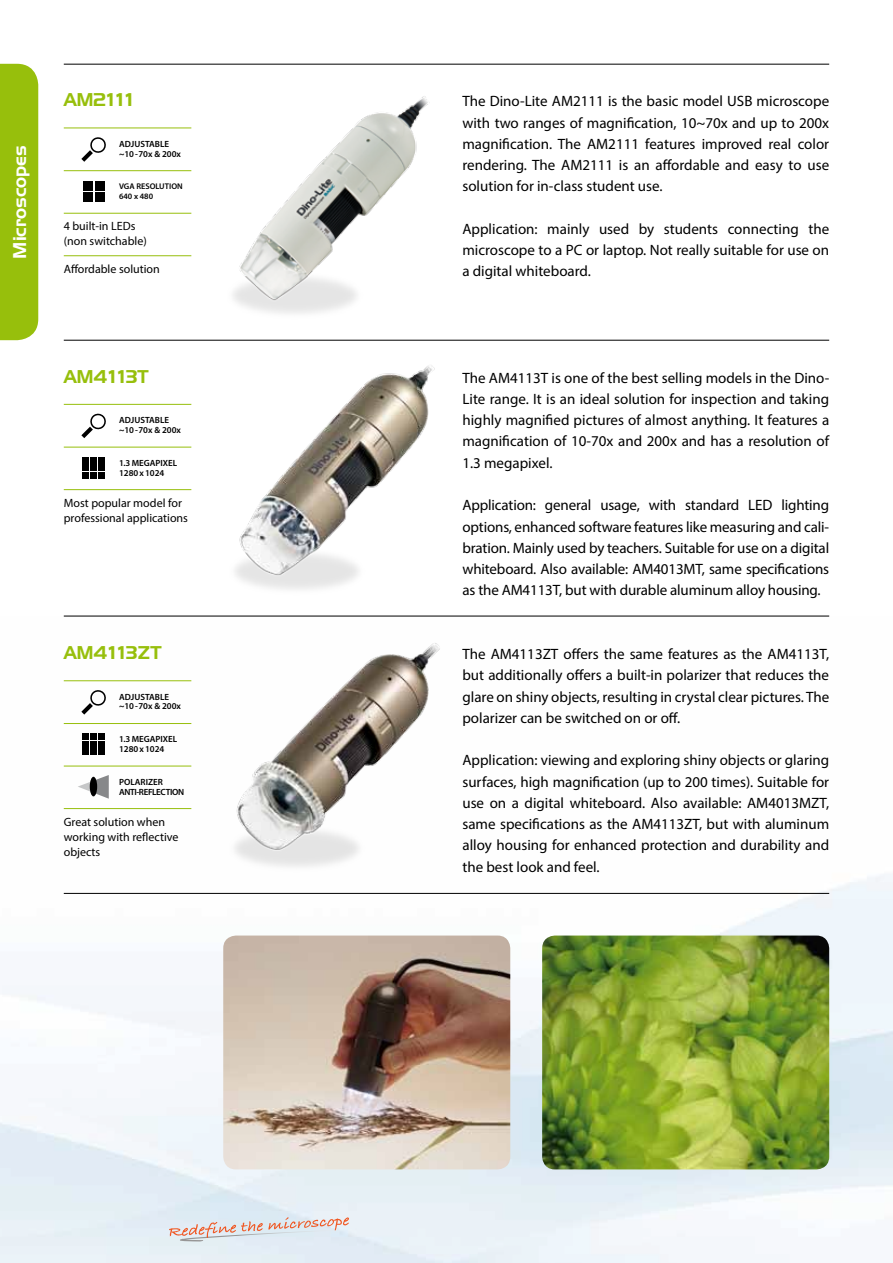
<style>
.page{position:relative;width:893px;height:1263px;background:#fff}
.page>*{position:absolute;margin:0;border:0;box-sizing:border-box;transform-origin:0 0}
.t1{font:18px "Handel Gothic BT";letter-spacing:-.01em;color:#97bf0c}
.t2{font:18px "Handel Gothic BT";color:#fff}
.t3{font:15px/21.3px "Myriad Pro";color:#000;text-align:justify}
.t4{font:12px/15px "Myriad Pro";color:#000}
.t5{font:600 9px/9.6px "Myriad Pro";color:#000}
.t6{font:600 9px/9.6px "Myriad Pro";letter-spacing:-.04em;color:#000}
.t7{font:600 8.25px/9.6px "Myriad Pro";color:#000}
.s1{font-family:"Myriad Pro";font-weight:900;font-size:19.8px}
</style>
<div class="page">
<img style="left:0;top:680px;width:893px;height:583px">
<img style="left:191px;top:96px;width:237px;height:218px">
<img style="left:235px;top:365px;width:200px;height:225px">
<img style="left:193px;top:643px;width:250px;height:247px">
<hr style="left:64px;top:340px;width:765px;height:1px;background:#000">
<hr style="left:64px;top:64px;width:765px;height:1px;background:#000">
<hr style="left:64px;top:616px;width:765px;height:1px;background:#000">
<hr style="left:64px;top:893px;width:765px;height:1px;background:#000">
<img style="left:542px;top:935px;width:287px;height:234px">
<img style="left:223px;top:935px;width:287px;height:234px">
<svg style="left:81px;top:689px;width:26px;height:26px"></svg>
<div style="left:90px;top:734px;width:7px;height:6px;background:#000"></div>
<div style="left:90px;top:741px;width:7px;height:6px;background:#000"></div>
<svg style="left:83px;top:734px;width:6px;height:21px"></svg>
<div style="left:90px;top:749px;width:7px;height:6px;background:#000"></div>
<svg style="left:98px;top:734px;width:6px;height:21px"></svg>
<svg style="left:78px;top:775px;width:31px;height:24px"></svg>
<div style="left:90px;top:777px;width:7px;height:19px;background:#000;border-radius:50%"></div>
<hr style="left:64px;top:680px;width:127px;height:1px;background:#97bf0c">
<hr style="left:64px;top:723px;width:127px;height:1px;background:#97bf0c">
<hr style="left:64px;top:766px;width:127px;height:1px;background:#97bf0c">
<hr style="left:64px;top:808px;width:127px;height:1px;background:#97bf0c">
<svg style="left:81px;top:413px;width:25px;height:25px"></svg>
<div style="left:90px;top:457px;width:7px;height:6px;background:#000"></div>
<svg style="left:83px;top:457px;width:6px;height:14px"></svg>
<div style="left:90px;top:465px;width:7px;height:6px;background:#000"></div>
<div style="left:83px;top:472px;width:6px;height:7px;background:#000"></div>
<div style="left:90px;top:472px;width:7px;height:7px;background:#000"></div>
<svg style="left:98px;top:457px;width:6px;height:14px"></svg>
<div style="left:98px;top:472px;width:6px;height:7px;background:#000"></div>
<hr style="left:64px;top:404px;width:127px;height:1px;background:#97bf0c">
<hr style="left:64px;top:447px;width:127px;height:1px;background:#97bf0c">
<hr style="left:64px;top:489px;width:127px;height:1px;background:#97bf0c">
<svg style="left:81px;top:137px;width:25px;height:25px"></svg>
<div style="left:83px;top:181px;width:9px;height:9px;background:#000"></div>
<div style="left:95px;top:181px;width:9px;height:9px;background:#000"></div>
<div style="left:83px;top:193px;width:9px;height:9px;background:#000"></div>
<div style="left:95px;top:193px;width:9px;height:9px;background:#000"></div>
<hr style="left:64px;top:128px;width:127px;height:1px;background:#97bf0c">
<hr style="left:64px;top:170px;width:127px;height:1px;background:#97bf0c">
<hr style="left:64px;top:213px;width:127px;height:1px;background:#97bf0c">
<hr style="left:64px;top:255px;width:127px;height:1px;background:#97bf0c">
<div style="left:0;top:64px;width:38px;height:276px;background:#97bf0c"></div>
<svg style="left:169px;top:1217px;width:192px;height:24px;background:#e0d9da"></svg>
<p class="t2" style="left:9px;top:259px;width:115px;rotate:-90deg">Microscopes</p>
<p class="t1" style="left:64px;top:89px;width:72px">AM2<span class="s1">111</span></p>
<p class="t5" style="left:119px;top:139px;width:63px">ADJUSTABLE ~10-70x &amp; 200x</p>
<p class="t7" style="left:119px;top:181px;width:65px">VGA RESOLUTION<br>640 x 480</p>
<p class="t4" style="left:64px;top:218px;width:85px">4 built-in LEDs (non switchable)</p>
<p class="t4" style="left:64px;top:261px;width:98px">Affordable solution</p>
<p class="t1" style="left:64px;top:365px;width:86px">AM4<span class="s1">11</span>3T</p>
<p class="t5" style="left:119px;top:415px;width:63px">ADJUSTABLE ~10-70x &amp; 200x</p>
<p class="t5" style="left:119px;top:458px;width:60px">1.3 MEGAPIXEL<br>1280x1024</p>
<p class="t4" style="left:64px;top:495px;width:126px">Most popular model for professional applications</p>
<p class="t1" style="left:64px;top:642px;width:99px">AM4<span class="s1">11</span>3ZT</p>
<p class="t5" style="left:119px;top:692px;width:63px">ADJUSTABLE ~10-70x &amp; 200x</p>
<p class="t5" style="left:119px;top:734px;width:60px">1.3 MEGAPIXEL<br>1280x1024</p>
<p class="t6" style="left:119px;top:777px;width:67px">POLARIZER<br>ANTI-REFLECTION</p>
<p class="t4" style="left:64px;top:814px;width:116px">Great solution when working with reflective objects</p>
<p class="t3" style="left:462px;top:90px;width:368px">The Dino-Lite AM2111 is the basic model USB microscope with two ranges of magnification, 10~70x and up to 200x magnification. The AM2111 features improved real color rendering. The AM2111 is an affordable and easy to use solution for in-class student use.</p>
<p class="t3" style="left:462px;top:218px;width:368px">Application: mainly used by students connecting the microscope to a PC or laptop. Not really suitable for use on a digital whiteboard.</p>
<p class="t3" style="left:462px;top:367px;width:368px">The AM4113T is one of the best selling models in the Dino-Lite range. It is an ideal solution for inspection and taking highly magnified pictures of almost anything. It features a magnification of 10-70x and 200x and has a resolution of 1.3 megapixel.</p>
<p class="t3" style="left:462px;top:494px;width:368px">Application: general usage, with standard LED lighting options, enhanced software features like measuring and cali&shy;bration. Mainly used by teachers. Suitable for use on a digital whiteboard. Also available: AM4013MT, same specifications as the AM4113T, but with durable aluminum alloy housing.</p>
<p class="t3" style="left:462px;top:643px;width:368px">The AM4113ZT offers the same features as the AM4113T, but additionally offers a built-in polarizer that reduces the glare on shiny objects, resulting in crystal clear pictures. The polarizer can be switched on or off.</p>
<p class="t3" style="left:462px;top:749px;width:368px">Application: viewing and exploring shiny objects or glaring surfaces, high magnification (up to 200 times). Suitable for use on a digital whiteboard. Also available: AM4013MZT, same specifications as the AM4113ZT, but with aluminum alloy housing for enhanced protection and durability and the best look and feel.</p>
</div>
